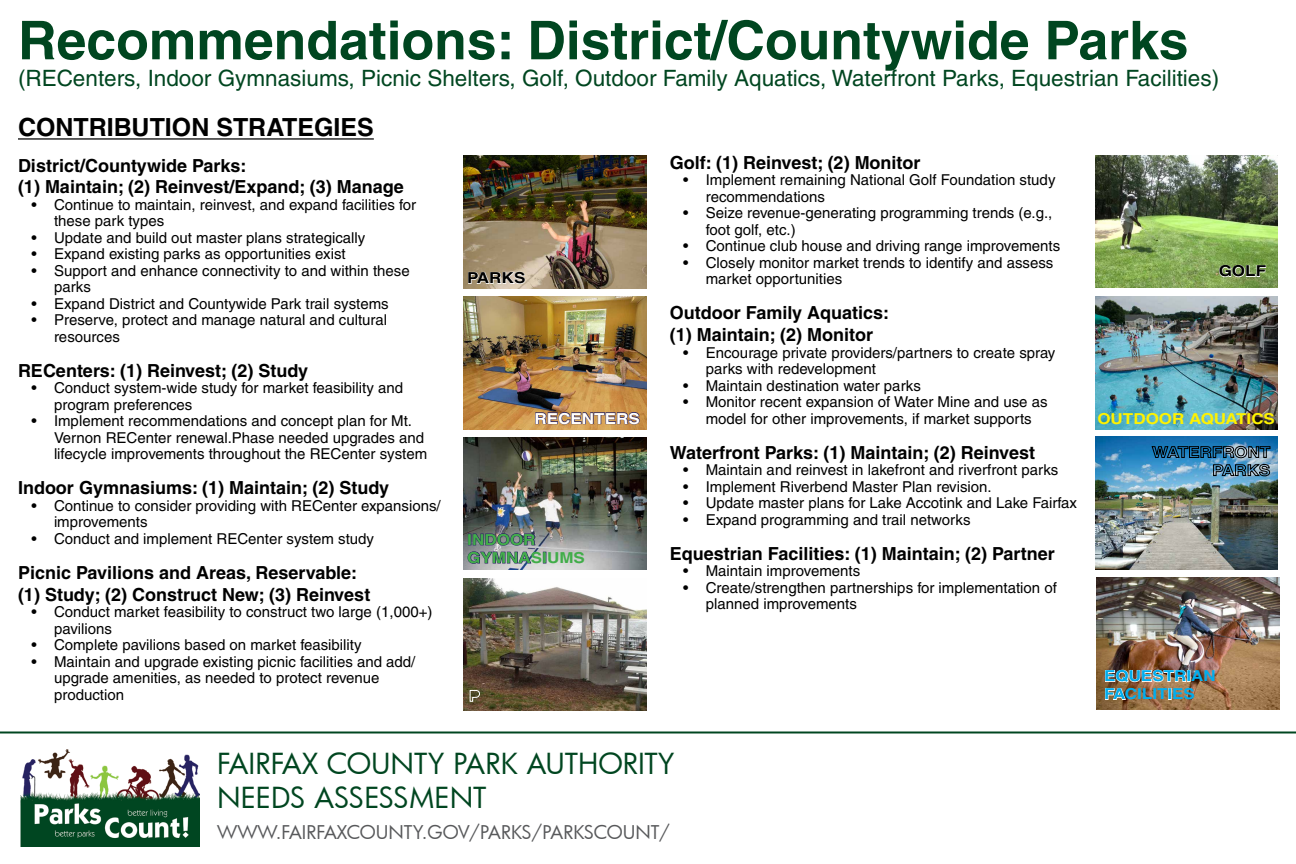
<style>
.page{position:relative;width:1296px;height:864px;background:#fff}
.page>*{position:absolute;margin:0;border:0;box-sizing:border-box;transform-origin:0 0}
.t1{font:700 53.5px "Helvetica";color:#004620}
.t2{font:28.35px/34px "Futura";color:#004620}
.t3{font:700 25px "Helvetica";color:#000}
.t4{font:22.5px "Helvetica";color:#004620}
.t5{font:18.5px "Futura";color:#58595b}
.t6{font:700 18px/21.6px "Helvetica";color:#000}
.t7{font:700 15.1px/18.1px "Helvetica";color:#00aeef;scale:1.13 1}
.t8{font:700 15.1px/18.1px "Helvetica";color:#41ad49;scale:1.13 1}
.t9{font:700 15.1px "Helvetica";color:#fff200;scale:1.13 1}
.t10{font:700 15.1px "Helvetica";color:#000;scale:1.13 1}
.t11{font:700 15.1px "Helvetica";color:#fff;scale:1.13 1}
.t12{font:15px/16.5px "Helvetica";color:#000}
</style>
<div class="page">
<img style="left:20px;top:749px;width:180px;height:98px">
<hr style="left:0;top:732px;width:1296px;height:2px;background:#004620">
<img style="left:1097px;top:577px;width:182px;height:133px">
<div style="left:1187px;top:670px;width:4px;height:12px;border:1px solid #fff"></div>
<hr style="left:18px;top:138px;width:356px;height:2px;background:#000">
<img style="left:1095px;top:155px;width:183px;height:133px">
<svg style="left:1218px;top:264px;width:49px;height:14px"></svg>
<img style="left:1095px;top:297px;width:183px;height:132px">
<img style="left:1095px;top:437px;width:183px;height:132px">
<svg style="left:1152px;top:446px;width:119px;height:12px"></svg>
<svg style="left:1213px;top:464px;width:57px;height:12px"></svg>
<img style="left:1105px;top:669px;width:82px;height:31px">
<img style="left:463px;top:155px;width:183px;height:133px">
<svg style="left:468px;top:271px;width:58px;height:14px"></svg>
<img style="left:463px;top:296px;width:183px;height:133px">
<svg style="left:535px;top:412px;width:105px;height:13px"></svg>
<img style="left:463px;top:578px;width:183px;height:133px">
<svg style="left:470px;top:690px;width:10px;height:12px"></svg>
<img style="left:463px;top:437px;width:183px;height:133px">
<svg style="left:467px;top:533px;width:69px;height:31px;background:#7a7a8f"></svg>
<svg style="left:543px;top:552px;width:3px;height:12px"></svg>
<p class="t1" style="left:18px;top:8px;width:1172px">Recommendations: District/Countywide Parks</p>
<p class="t4" style="left:18px;top:65px;width:1203px">(RECenters, Indoor Gymnasiums, Picnic Shelters, Golf, Outdoor Family Aquatics, Waterfront Parks, Equestrian Facilities)</p>
<p class="t3" style="left:18px;top:112px;width:357px">CONTRIBUTION STRATEGIES</p>
<p class="t6" style="left:18px;top:154px;width:387px">District/Countywide Parks:<br>(1) Maintain; (2) Reinvest/Expand; (3) Manage</p>
<p class="t12" style="left:54px;top:196px;width:364px;text-indent:-22px">• Continue to maintain, reinvest, and expand facilities for these park types</p>
<p class="t12" style="left:32px;top:229px;width:335px">• Update and build out master plans strategically</p>
<p class="t12" style="left:32px;top:246px;width:316px">• Expand existing parks as opportunities exist</p>
<p class="t12" style="left:54px;top:262px;width:357px;text-indent:-22px">• Support and enhance connectivity to and within these parks</p>
<p class="t12" style="left:32px;top:295px;width:359px">• Expand District and Countywide Park trail systems</p>
<p class="t12" style="left:54px;top:312px;width:335px;text-indent:-22px">• Preserve, protect and manage natural and cultural resources</p>
<p class="t6" style="left:18px;top:359px;width:292px">RECenters: (1) Reinvest; (2) Study</p>
<p class="t12" style="left:54px;top:380px;width:351px;text-indent:-22px">• Conduct system-wide study for market feasibility and program preferences</p>
<p class="t12" style="left:54px;top:413px;width:375px;text-indent:-22px">• Implement recommendations and concept plan for Mt.<br>Vernon RECenter renewal.Phase needed upgrades and lifecycle improvements throughout the RECenter system</p>
<p class="t6" style="left:18px;top:477px;width:373px">Indoor Gymnasiums: (1) Maintain; (2) Study</p>
<p class="t12" style="left:54px;top:497px;width:388px;text-indent:-22px">• Continue to consider providing with RECenter expansions/ improvements</p>
<p class="t12" style="left:32px;top:530px;width:344px">• Conduct and implement RECenter system study</p>
<p class="t6" style="left:18px;top:562px;width:354px">Picnic Pavilions and Areas, Reservable: (1) Study; (2) Construct New; (3) Reinvest</p>
<p class="t12" style="left:54px;top:604px;width:380px;text-indent:-22px">• Conduct market feasibility to construct two large (1,000+) pavilions</p>
<p class="t12" style="left:32px;top:637px;width:332px">• Complete pavilions based on market feasibility</p>
<p class="t12" style="left:54px;top:653px;width:363px;text-indent:-22px">• Maintain and upgrade existing picnic facilities and add/ upgrade amenities, as needed to protect revenue production</p>
<p class="t6" style="left:670px;top:151px;width:252px">Golf: (1) Reinvest; (2) Monitor</p>
<p class="t12" style="left:706px;top:172px;width:351px;text-indent:-22px">• Implement remaining National Golf Foundation study recommendations</p>
<p class="t12" style="left:706px;top:205px;width:348px;text-indent:-22px">• Seize revenue-generating programming trends (e.g., foot golf, etc.)</p>
<p class="t12" style="left:683px;top:238px;width:378px">• Continue club house and driving range improvements</p>
<p class="t12" style="left:706px;top:254px;width:349px;text-indent:-22px">• Closely monitor market trends to identify and assess market opportunities</p>
<p class="t6" style="left:670px;top:302px;width:221px">Outdoor Family Aquatics: (1) Maintain; (2) Monitor</p>
<p class="t12" style="left:706px;top:344px;width:351px;text-indent:-22px">• Encourage private providers/partners to create spray parks with redevelopment</p>
<p class="t12" style="left:683px;top:377px;width:239px">• Maintain destination water parks</p>
<p class="t12" style="left:683px;top:393px;width:366px;text-align:center">• Monitor recent expansion of Water Mine and use as model for other improvements, if market supports</p>
<p class="t6" style="left:670px;top:441px;width:367px">Waterfront Parks: (1) Maintain; (2) Reinvest</p>
<p class="t12" style="left:683px;top:462px;width:377px">• Maintain and reinvest in lakefront and riverfront parks</p>
<p class="t12" style="left:683px;top:478px;width:310px">• Implement Riverbend Master Plan revision.</p>
<p class="t12" style="left:683px;top:495px;width:395px">• Update master plans for Lake Accotink and Lake Fairfax</p>
<p class="t12" style="left:683px;top:511px;width:289px">• Expand programming and trail networks</p>
<p class="t6" style="left:670px;top:542px;width:387px">Equestrian Facilities: (1) Maintain; (2) Partner</p>
<p class="t12" style="left:683px;top:563px;width:178px">• Maintain improvements</p>
<p class="t12" style="left:706px;top:579px;width:353px;text-indent:-22px">• Create/strengthen partnerships for implementation of planned improvements</p>
<p class="t10" style="left:1219px;top:262px;width:43px">GOLF</p>
<p class="t10" style="left:467px;top:269px;width:53px">PARKS</p>
<p class="t11" style="left:534px;top:409px;width:95px">RECENTERS</p>
<p class="t9" style="left:1097px;top:410px;width:159px">OUTDOOR AQUATICS</p>
<p class="t8" style="left:467px;top:530px;width:106px">INDOOR<br>GYMNASIUMS</p>
<p class="t7" style="left:1104px;top:667px;width:100px">EQUESTRIAN<br>FACILITIES</p>
<h2 class="t2" style="left:217px;top:746px;width:459px">FAIRFAX COUNTY PARK AUTHORITY<br>NEEDS ASSESSMENT</h2>
<p class="t5" style="left:217px;top:820px;width:454px">WWW.FAIRFAXCOUNTY.GOV/PARKS/PARKSCOUNT/</p>
</div>
